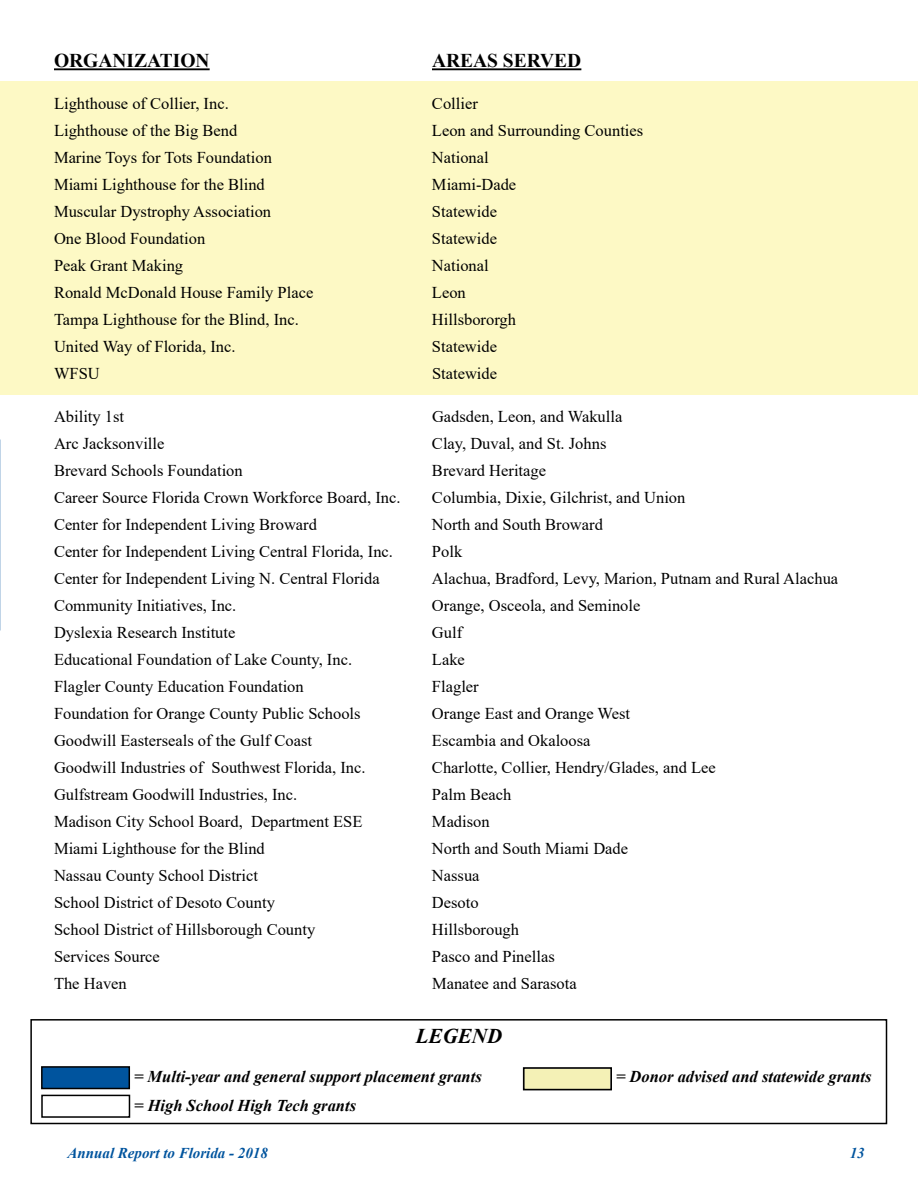
<style>
.page{position:relative;width:918px;height:1188px;background:#fff}
.page>*{position:absolute;margin:0;border:0;box-sizing:border-box;transform-origin:0 0}
.t1{font:italic 700 21px "Times New Roman";color:#000}
.t2{font:700 19.5px "Times New Roman";color:#000}
.t3{font:16.5px "Times New Roman";color:#000}
.t4{font:italic 700 16.5px "Times New Roman";color:#000}
.t5{font:italic 700 15px "Times New Roman";color:#00549e}
</style>
<div class="page">
<div style="left:0;top:81px;width:918px;height:314px;background:#fdf9c5"></div>
<hr style="left:54px;top:68px;width:156px;height:2px;background:#000">
<hr style="left:432px;top:68px;width:149px;height:2px;background:#000">
<div style="left:30px;top:1019px;width:857px;height:105px;border:2px solid #000"></div>
<div style="left:42px;top:1067px;width:87px;height:22px;background:#00549e"></div>
<div style="left:41px;top:1066px;width:89px;height:23px;border:2px solid #000"></div>
<div style="left:41px;top:1095px;width:89px;height:23px;background:#fff;border:2px solid #000"></div>
<div style="left:524px;top:1068px;width:87px;height:22px;background:#f4f1b6"></div>
<div style="left:523px;top:1067px;width:89px;height:23px;border:2px solid #000"></div>
<p class="t2" style="left:54px;top:47px;width:157px">ORGANIZATION</p>
<p class="t2" style="left:432px;top:47px;width:151px">AREAS SERVED</p>
<p class="t3" style="left:54px;top:92px;width:176px">Lighthouse of Collier, Inc.</p>
<p class="t3" style="left:432px;top:92px;width:47px">Collier</p>
<p class="t3" style="left:54px;top:119px;width:185px">Lighthouse of the Big Bend</p>
<p class="t3" style="left:432px;top:119px;width:213px">Leon and Surrounding Counties</p>
<p class="t3" style="left:54px;top:146px;width:219px">Marine Toys for Tots Foundation</p>
<p class="t3" style="left:432px;top:146px;width:58px">National</p>
<p class="t3" style="left:54px;top:173px;width:212px">Miami Lighthouse for the Blind</p>
<p class="t3" style="left:432px;top:173px;width:86px">Miami-Dade</p>
<p class="t3" style="left:54px;top:200px;width:219px">Muscular Dystrophy Association</p>
<p class="t3" style="left:432px;top:200px;width:67px">Statewide</p>
<p class="t3" style="left:54px;top:227px;width:153px">One Blood Foundation</p>
<p class="t3" style="left:432px;top:227px;width:67px">Statewide</p>
<p class="t3" style="left:54px;top:254px;width:131px">Peak Grant Making</p>
<p class="t3" style="left:432px;top:254px;width:58px">National</p>
<p class="t3" style="left:54px;top:281px;width:261px">Ronald McDonald House Family Place</p>
<p class="t3" style="left:432px;top:281px;width:35px">Leon</p>
<p class="t3" style="left:54px;top:308px;width:246px">Tampa Lighthouse for the Blind, Inc.</p>
<p class="t3" style="left:432px;top:308px;width:86px">Hillsbororgh</p>
<p class="t3" style="left:54px;top:335px;width:183px">United Way of Florida, Inc.</p>
<p class="t3" style="left:432px;top:335px;width:67px">Statewide</p>
<p class="t3" style="left:54px;top:362px;width:47px">WFSU</p>
<p class="t3" style="left:432px;top:362px;width:67px">Statewide</p>
<p class="t3" style="left:54px;top:405px;width:72px">Ability 1st</p>
<p class="t3" style="left:432px;top:405px;width:192px">Gadsden, Leon, and Wakulla</p>
<p class="t3" style="left:54px;top:432px;width:112px">Arc Jacksonville</p>
<p class="t3" style="left:432px;top:432px;width:176px">Clay, Duval, and St. Johns</p>
<p class="t3" style="left:54px;top:459px;width:190px">Brevard Schools Foundation</p>
<p class="t3" style="left:432px;top:459px;width:116px">Brevard Heritage</p>
<p class="t3" style="left:54px;top:486px;width:348px">Career Source Florida Crown Workforce Board, Inc.</p>
<p class="t3" style="left:432px;top:486px;width:255px">Columbia, Dixie, Gilchrist, and Union</p>
<p class="t3" style="left:54px;top:513px;width:265px">Center for Independent Living Broward</p>
<p class="t3" style="left:432px;top:513px;width:172px">North and South Broward</p>
<p class="t3" style="left:54px;top:540px;width:341px">Center for Independent Living Central Florida, Inc.</p>
<p class="t3" style="left:432px;top:540px;width:32px">Polk</p>
<p class="t3" style="left:54px;top:567px;width:327px">Center for Independent Living N. Central Florida</p>
<p class="t3" style="left:432px;top:567px;width:408px">Alachua, Bradford, Levy, Marion, Putnam and Rural Alachua</p>
<p class="t3" style="left:54px;top:594px;width:184px">Community Initiatives, Inc.</p>
<p class="t3" style="left:432px;top:594px;width:210px">Orange, Osceola, and Seminole</p>
<p class="t3" style="left:54px;top:621px;width:183px">Dyslexia Research Institute</p>
<p class="t3" style="left:432px;top:621px;width:32px">Gulf</p>
<p class="t3" style="left:54px;top:648px;width:300px">Educational Foundation of Lake County, Inc.</p>
<p class="t3" style="left:432px;top:648px;width:34px">Lake</p>
<p class="t3" style="left:54px;top:675px;width:251px">Flagler County Education Foundation</p>
<p class="t3" style="left:432px;top:675px;width:48px">Flagler</p>
<p class="t3" style="left:54px;top:702px;width:308px">Foundation for Orange County Public Schools</p>
<p class="t3" style="left:432px;top:702px;width:200px">Orange East and Orange West</p>
<p class="t3" style="left:54px;top:729px;width:260px">Goodwill Easterseals of the Gulf Coast</p>
<p class="t3" style="left:432px;top:729px;width:160px">Escambia and Okaloosa</p>
<p class="t3" style="left:54px;top:756px;width:313px">Goodwill Industries of Southwest Florida, Inc.</p>
<p class="t3" style="left:432px;top:756px;width:285px">Charlotte, Collier, Hendry/Glades, and Lee</p>
<p class="t3" style="left:54px;top:783px;width:245px">Gulfstream Goodwill Industries, Inc.</p>
<p class="t3" style="left:432px;top:783px;width:81px">Palm Beach</p>
<p class="t3" style="left:54px;top:810px;width:310px">Madison City School Board, Department ESE</p>
<p class="t3" style="left:432px;top:810px;width:59px">Madison</p>
<p class="t3" style="left:54px;top:837px;width:212px">Miami Lighthouse for the Blind</p>
<p class="t3" style="left:432px;top:837px;width:198px">North and South Miami Dade</p>
<p class="t3" style="left:54px;top:864px;width:205px">Nassau County School District</p>
<p class="t3" style="left:432px;top:864px;width:49px">Nassua</p>
<p class="t3" style="left:54px;top:891px;width:222px">School District of Desoto County</p>
<p class="t3" style="left:432px;top:891px;width:48px">Desoto</p>
<p class="t3" style="left:54px;top:918px;width:263px">School District of Hillsborough County</p>
<p class="t3" style="left:432px;top:918px;width:89px">Hillsborough</p>
<p class="t3" style="left:54px;top:945px;width:107px">Services Source</p>
<p class="t3" style="left:432px;top:945px;width:124px">Pasco and Pinellas</p>
<p class="t3" style="left:54px;top:972px;width:74px">The Haven</p>
<p class="t3" style="left:432px;top:972px;width:146px">Manatee and Sarasota</p>
<p class="t1" style="left:416px;top:1021px;width:88px">LEGEND</p>
<p class="t4" style="left:134px;top:1065px;width:349px">= Multi-year and general support placement grants</p>
<p class="t4" style="left:616px;top:1065px;width:257px">= Donor advised and statewide grants</p>
<p class="t4" style="left:134px;top:1094px;width:223px">= High School High Tech grants</p>
<p class="t5" style="left:68px;top:1142px;width:202px">Annual Report to Florida - 2018</p>
<p class="t5" style="left:850px;top:1142px;width:16px">13</p>
</div>
